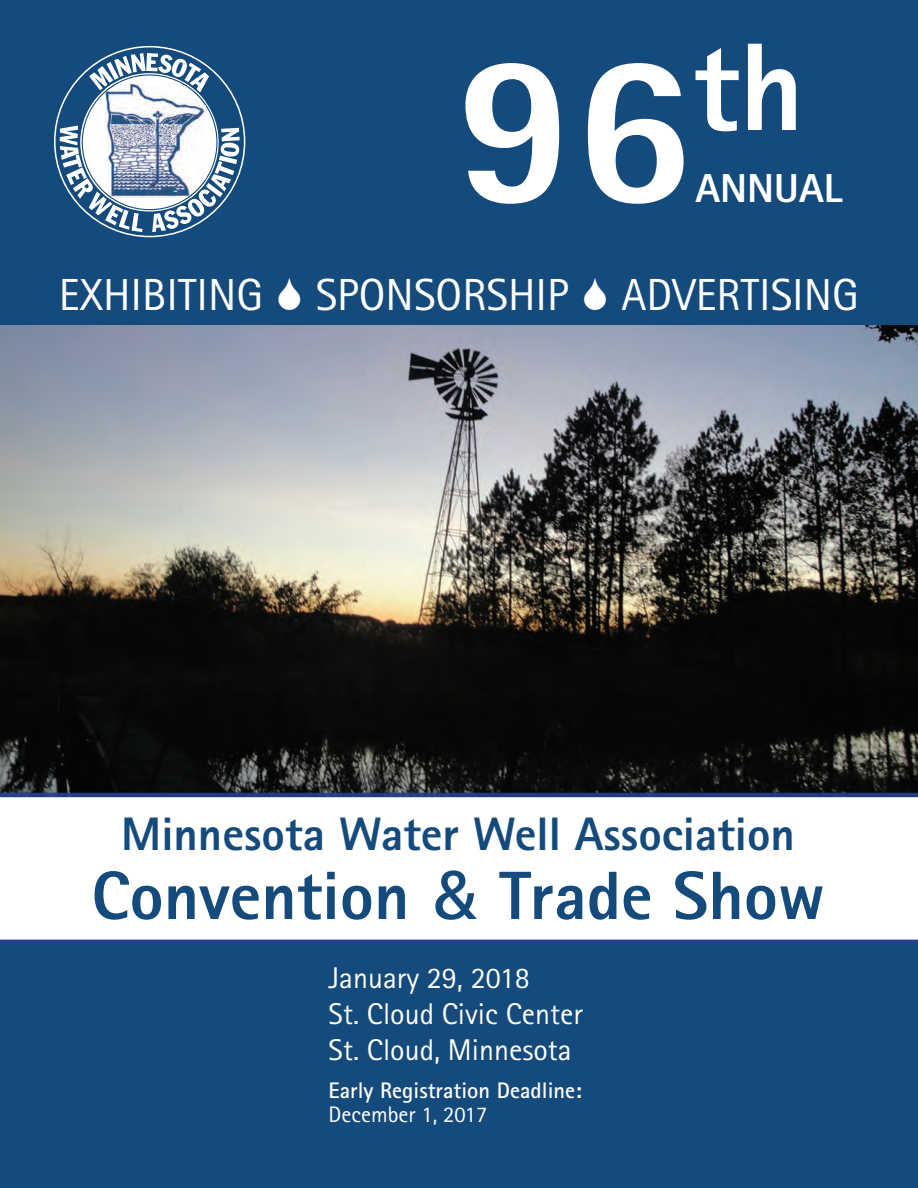
<style>
.page{position:relative;width:918px;height:1188px;background:#fff}
.page>*{position:absolute;margin:0;border:0;box-sizing:border-box;transform-origin:0 0}
.t1{font:800 214.5px "Rotis Sans Serif";color:#fff}
.t2{font:800 68.4px "Rotis Sans Serif";color:#144a7c}
.t3{font:800 47.1px "Rotis Sans Serif";color:#144a7c}
.t4{font:45px "Rotis Sans Serif";color:#fff}
.t5{font:800 40.5px "Rotis Sans Serif";color:#fff}
.t6{font:30px/36px "Rotis Sans Serif";color:#fff}
.t7{font:700 22.5px "Rotis Sans Serif";color:#fff}
.t8{font:22.5px "Rotis Sans Serif";color:#fff}
.s1{font-family:"Frutiger LT Std";font-weight:400}
</style>
<div class="page">
<div style="left:0;top:0;width:918px;height:325px;background:#144a7c"></div>
<div style="left:0;top:940px;width:918px;height:248px;background:#144a7c"></div>
<img style="left:0;top:325px;width:918px;height:466px">
<svg style="left:0;top:791px;width:918px;height:153px"></svg>
<svg style="left:57px;top:50px;width:184px;height:184px"></svg>
<h1 class="t1" style="left:454px;top:-8px;width:351px">96<sup>th</sup></h1>
<h3 class="t5" style="left:696px;top:163px;width:149px">ANNUAL</h3>
<h3 class="t4" style="left:59px;top:269px;width:802px">EXHIBITING SPONSORSHIP ADVERTISING</h3>
<h3 class="t3" style="left:121px;top:804px;width:675px">Minnesota Water Well Association</h3>
<h2 class="t2" style="left:92px;top:852px;width:735px">Convention <span class="s1">&amp;</span> Trade Show</h2>
<p class="t6" style="left:329px;top:960px;width:256px">January 29, 2018<br>St. Cloud Civic Center<br>St. Cloud, Minnesota</p>
<p class="t7" style="left:329px;top:1076px;width:255px">Early Registration Deadline:</p>
<p class="t8" style="left:329px;top:1101px;width:160px">December 1, 2017</p>
</div>
